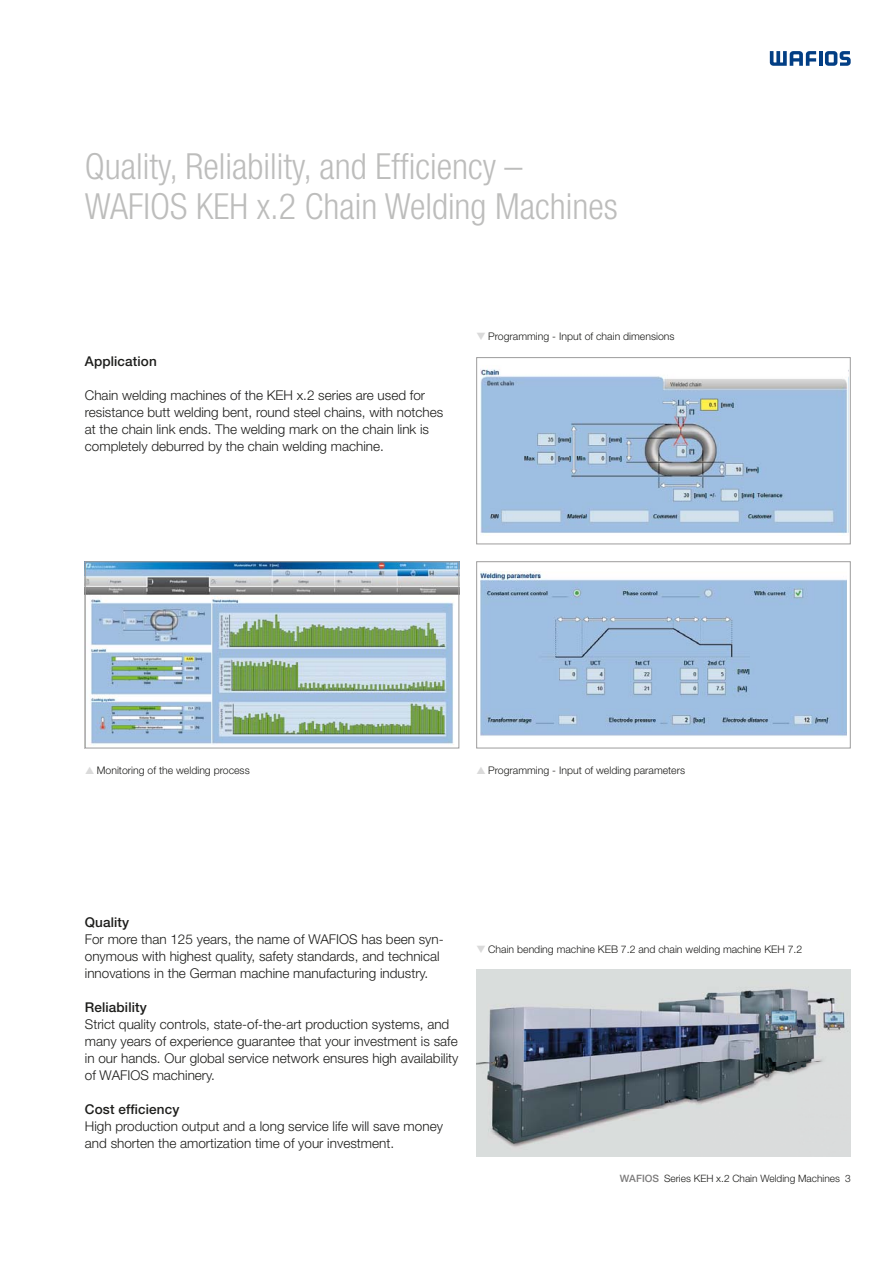
<style>
.page{position:relative;width:893px;height:1263px;background:#fff}
.page>*{position:absolute;margin:0;border:0;box-sizing:border-box;transform-origin:0 0}
.t1{font:300 condensed 36px/40.5px "Helvetica Neue LT";color:#bdbdbc}
.t2{font:300 13.5px/17px "Helvetica Neue LT";color:#1d1d1b}
.t3{font:500 13.5px "Helvetica Neue LT";letter-spacing:.01em;color:#1d1d1b}
.t4{font:300 10.5px "Helvetica Neue LT";color:#1d1d1b}
.t5{font:300 10.2px "Helvetica Neue LT";color:#1d1d1b}
.s1{font-weight:500;color:#7c7b7b}
</style>
<div class="page">
<img style="left:87px;top:563px;width:370px;height:182px">
<div style="left:85px;top:561px;width:374px;height:187px;border:1px solid #9d9c9c"></div>
<div style="left:476px;top:561px;width:374px;height:187px;border:1px solid #9d9c9c"></div>
<img style="left:480px;top:572px;width:366px;height:165px">
<div style="left:476px;top:357px;width:374px;height:187px;border:1px solid #9d9c9c"></div>
<img style="left:480px;top:369px;width:368px;height:165px">
<svg style="left:769px;top:51px;width:47px;height:15px"></svg>
<svg style="left:819px;top:51px;width:3px;height:15px"></svg>
<svg style="left:824px;top:51px;width:26px;height:15px"></svg>
<img style="left:476px;top:970px;width:374px;height:187px">
<h1 class="t1" style="left:85px;top:149px;width:534px">Quality, Reliability, and Efficiency –<br>WAFIOS KEH x.2 Chain Welding Machines</h1>
<p class="t3" style="left:85px;top:356px;width:73px">Application</p>
<p class="t2" style="left:85px;top:388px;width:360px">Chain welding machines of the KEH x.2 series are used for resistance butt welding bent, round steel chains, with notches at the chain link ends. The welding mark on the chain link is completely deburred by the chain welding machine.</p>
<p class="t4" style="left:488px;top:333px;width:188px">Programming - Input of chain dimensions</p>
<p class="t4" style="left:97px;top:766px;width:154px">Monitoring of the welding process</p>
<p class="t4" style="left:488px;top:766px;width:198px">Programming - Input of welding parameters</p>
<p class="t3" style="left:85px;top:917px;width:46px">Quality</p>
<p class="t2" style="left:85px;top:932px;width:360px">For more than 125 years, the name of WAFIOS has been syn&shy;onymous with highest quality, safety standards, and technical innovations in the German machine manufacturing industry.</p>
<p class="t3" style="left:85px;top:1002px;width:63px">Reliability</p>
<p class="t2" style="left:85px;top:1017px;width:375px">Strict quality controls, state-of-the-art production systems, and many years of experience guarantee that your investment is safe in our hands. Our global service network ensures high availability of WAFIOS machinery.</p>
<p class="t3" style="left:85px;top:1104px;width:96px">Cost efficiency</p>
<p class="t2" style="left:85px;top:1119px;width:359px">High production output and a long service life will save money and shorten the amortization time of your investment.</p>
<p class="t4" style="left:488px;top:945px;width:315px">Chain bending machine KEB 7.2 and chain welding machine KEH 7.2</p>
<p class="t5" style="left:620px;top:1175px;width:232px"><span class="s1">WAFIOS</span> Series KEH x.2 Chain Welding Machines 3</p>
</div>
